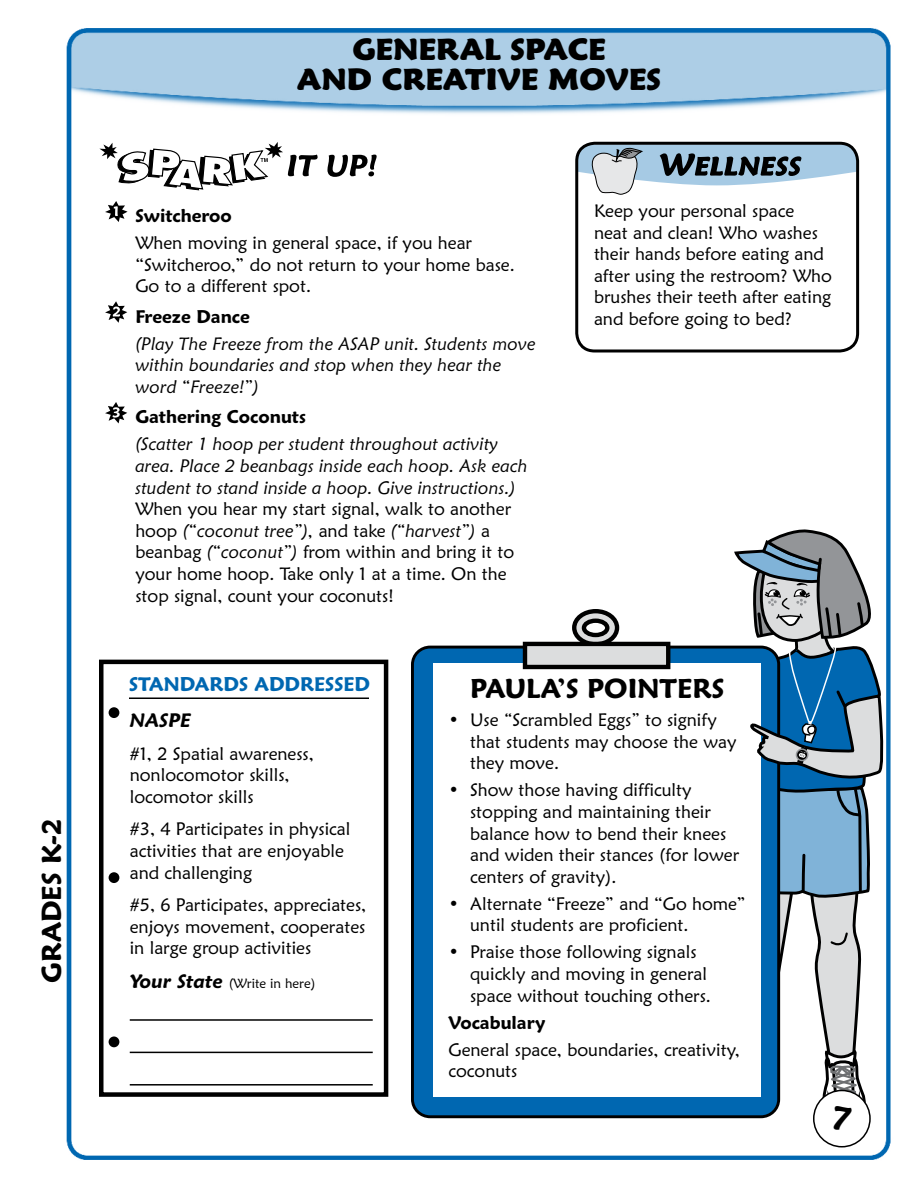
<style>
.page{position:relative;width:918px;height:1188px;background:#fff}
.page>*{position:absolute;margin:0;border:0;box-sizing:border-box;transform-origin:0 0}
.t1{font:900 30px "Maiandra GD";color:#000}
.t2{font:600 27px "Maiandra GD";color:#000}
.t3{font:600 19.5px "Maiandra GD";color:#0067b1}
.t4{font:italic 600 19.5px "Maiandra GD";color:#000}
.t5{font:18px/21.6px "Maiandra GD";color:#000}
.t6{font:italic 18px/21.6px "Maiandra GD";color:#000}
.t7{font:600 18px "Maiandra GD";color:#000}
.t8{font:13.5px "Maiandra GD";color:#000}
.s1{font-style:italic}
.s2{font-weight:600;font-style:italic;font-size:19.5px}
</style>
<div class="page">
<img style="left:66px;top:28px;width:825px;height:1132px">
<svg style="left:327px;top:155px;width:50px;height:22px"></svg>
<svg style="left:99px;top:142px;width:219px;height:49px"></svg>
<svg style="left:105px;top:201px;width:23px;height:21px"></svg>
<svg style="left:105px;top:301px;width:22px;height:22px"></svg>
<svg style="left:105px;top:402px;width:22px;height:21px"></svg>
<div style="left:99px;top:660px;width:289px;height:437px;border:4px solid #000"></div>
<div style="left:109px;top:707px;width:10px;height:11px;background:#000;border-radius:50%"></div>
<div style="left:109px;top:1036px;width:10px;height:11px;background:#000;border-radius:50%"></div>
<div style="left:109px;top:872px;width:10px;height:11px;background:#000;border-radius:50%"></div>
<hr style="left:129px;top:697px;width:240px;height:2px;background:#000">
<hr style="left:130px;top:1019px;width:243px;height:2px;background:#000">
<hr style="left:130px;top:1052px;width:243px;height:1px;background:#000">
<hr style="left:130px;top:1084px;width:243px;height:2px;background:#000">
<svg style="left:578px;top:144px;width:279px;height:51px"></svg>
<div style="left:575px;top:142px;width:284px;height:210px;border:3px solid #000;border-radius:18px"></div>
<div style="left:412px;top:647px;width:367px;height:470px;background:#0067b1;border-radius:18px"></div>
<div style="left:411px;top:646px;width:369px;height:472px;border:3px solid #000;border-radius:18px"></div>
<svg style="left:574px;top:611px;width:43px;height:33px"></svg>
<div style="left:572px;top:609px;width:47px;height:37px;border:4px solid #000;border-radius:50%"></div>
<div style="left:584px;top:621px;width:23px;height:14px;background:#fff;border-radius:50%"></div>
<div style="left:582px;top:619px;width:27px;height:18px;border:4px solid #000;border-radius:50%"></div>
<div style="left:433px;top:663px;width:328px;height:434px;background:#fff"></div>
<div style="left:525px;top:644px;width:143px;height:23px;background:#dcddde"></div>
<div style="left:523px;top:642px;width:147px;height:27px;border:4px solid #000"></div>
<div style="left:814px;top:1090px;width:56px;height:57px;background:#fff;border-radius:50%"></div>
<svg style="left:733px;top:530px;width:150px;height:602px"></svg>
<h2 class="t2" style="left:35px;top:982px;width:166px;rotate:-90deg">GRADES K-2</h2>
<h1 class="t1" style="left:352px;top:31px;width:255px">GENERAL SPACE</h1>
<h1 class="t1" style="left:297px;top:61px;width:26px">AND</h1>
<h1 class="t1" style="left:382px;top:61px;width:281px">CREATIVE MOVES</h1>
<p class="t7" style="left:135px;top:205px;width:98px">Switcheroo</p>
<p class="t5" style="left:135px;top:232px;width:381px">When moving in general space, if you hear “Switcheroo,” do not return to your home base.<br>Go to a different spot.</p>
<p class="t7" style="left:135px;top:305px;width:116px">Freeze Dance</p>
<p class="t6" style="left:135px;top:332px;width:402px">(Play The Freeze from the ASAP unit. Students move within boundaries and stop when they hear the word “Freeze!”)</p>
<p class="t7" style="left:135px;top:406px;width:172px">Gathering Coconuts</p>
<p class="t6" style="left:135px;top:433px;width:394px">(Scatter 1 hoop per student throughout activity area. Place 2 beanbags inside each hoop. Ask each student to stand inside a hoop. Give instructions.)</p>
<p class="t5" style="left:135px;top:498px;width:380px">When you hear my start signal, walk to another hoop <span class="s1">(“coconut tree”),</span> and take <span class="s1">(“harvest”)</span> a beanbag <span class="s1">(“coconut”)</span> from within and bring it to your home hoop. Take only 1 at a time. On the stop signal, count your coconuts!</p>
<p class="t5" style="left:594px;top:200px;width:239px">Keep your personal space neat and clean! Who washes their hands before eating and after using the restroom? Who brushes their teeth after eating and before going to bed?</p>
<p class="t3" style="left:129px;top:672px;width:242px">STANDARDS ADDRESSED</p>
<p class="t4" style="left:130px;top:709px;width:63px">NASPE</p>
<p class="t5" style="left:130px;top:742px;width:186px">#1, 2 Spatial awareness, nonlocomotor skills, locomotor skills</p>
<p class="t5" style="left:130px;top:818px;width:222px">#3, 4 Participates in physical activities that are enjoyable and challenging</p>
<p class="t5" style="left:130px;top:894px;width:238px;text-align:justify">#5, 6 Participates, appreciates, enjoys movement, cooperates in large group activities</p>
<p class="t8" style="left:130px;top:975px;width:187px"><span class="s2">Your State</span> (Write in here)</p>
<h2 class="t2" style="left:470px;top:672px;width:256px">PAULA’S POINTERS</h2>
<p class="t5" style="left:470px;top:709px;width:268px;text-indent:-22px">• Use <span class="s1">“</span>Scrambled Eggs<span class="s1">”</span> to signify that students may choose the way they move.</p>
<p class="t5" style="left:470px;top:779px;width:271px;text-indent:-22px">• Show those having difficulty stopping and maintaining their balance how to bend their knees and widen their stances (for lower centers of gravity).</p>
<p class="t5" style="left:470px;top:893px;width:277px;text-indent:-22px">• Alternate “Freeze” and “Go home” until students are proficient.</p>
<p class="t5" style="left:470px;top:941px;width:242px;text-indent:-22px">• Praise those following signals quickly and moving in general space without touching others.</p>
<p class="t7" style="left:448px;top:1011px;width:99px">Vocabulary</p>
<p class="t5" style="left:448px;top:1038px;width:293px">General space, boundaries, creativity, coconuts</p>
</div>
